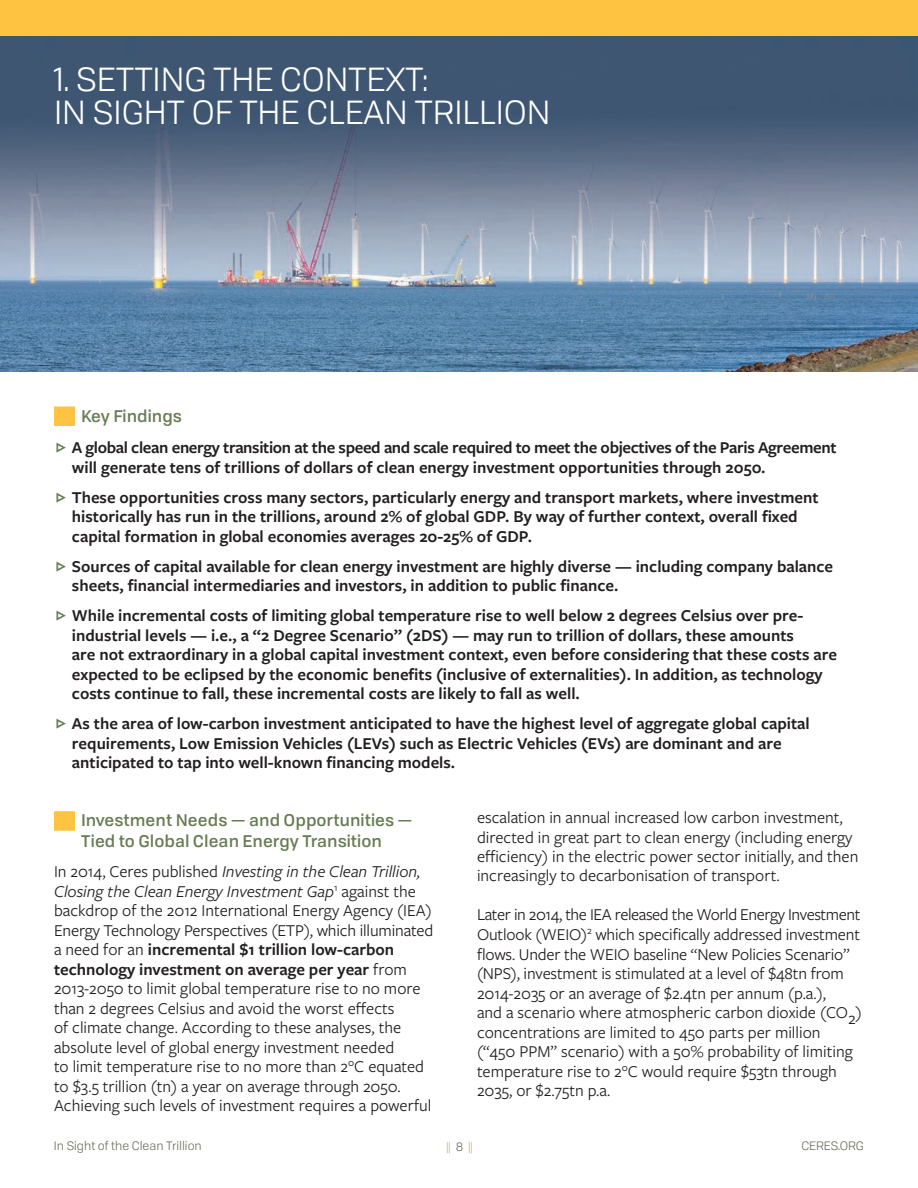
<style>
.page{position:relative;width:918px;height:1188px;background:#fff}
.page>*{position:absolute;margin:0;border:0;box-sizing:border-box;transform-origin:0 0}
.t1{font:33px/33px "Tofino";color:#fff}
.t2{font:17.25px/19.5px "Freight Sans Pro";color:#231f20}
.t3{font:600 17.25px/19.5px "Freight Sans Pro";color:#231f20}
.t4{font:600 17.25px/19.5px "Freight Sans Pro";letter-spacing:-.02em;color:#231f20}
.t5{font:500 16.5px/21px "Tofino";color:#667c52}
.t6{font:12px "Tofino";color:#6d6c5c}
.s1{font-weight:400;color:#667c52}
.s2{font-style:italic}
.s3{font-weight:600}
</style>
<div class="page">
<img style="left:0;top:36px;width:918px;height:336px">
<div style="left:54px;top:406px;width:21px;height:20px;background:#fec340"></div>
<div style="left:0;top:0;width:918px;height:36px;background:#fec340"></div>
<div style="left:54px;top:811px;width:21px;height:20px;background:#fec340"></div>
<h1 class="t1" style="left:54px;top:63px;width:498px">1. SETTING THE CONTEXT:<br>IN SIGHT OF THE CLEAN TRILLION</h1>
<p class="t5" style="left:81px;top:405px;width:102px">Key Findings</p>
<p class="t4" style="left:72px;top:438px;width:766px;text-indent:-18px"><span class="s1">•</span> A global clean energy transition at the speed and scale required to meet the objectives of the Paris Agreement will generate tens of trillions of dollars of clean energy investment opportunities through 2050.</p>
<p class="t3" style="left:72px;top:487px;width:748px;text-indent:-18px"><span class="s1">•</span> These opportunities cross many sectors, particularly energy and transport markets, where investment historically has run in the trillions, around 2% of global GDP. By way of further context, overall fixed capital formation in global economies averages 20-25% of GDP.</p>
<p class="t3" style="left:72px;top:556px;width:763px;text-indent:-18px"><span class="s1">•</span> Sources of capital available for clean energy investment are highly diverse — including company balance sheets, financial intermediaries and investors, in addition to public finance.</p>
<p class="t3" style="left:72px;top:606px;width:766px;text-indent:-18px"><span class="s1">•</span> While incremental costs of limiting global temperature rise to well below 2 degrees Celsius over pre&shy;industrial levels — i.e., a “2 Degree Scenario” (2DS) — may run to trillion of dollars, these amounts<br>are not extraordinary in a global capital investment context, even before considering that these costs are expected to be eclipsed by the economic benefits (inclusive of externalities). In addition, as technology costs continue to fall, these incremental costs are likely to fall as well.</p>
<p class="t3" style="left:72px;top:714px;width:739px;text-indent:-18px"><span class="s1">•</span> As the area of low-carbon investment anticipated to have the highest level of aggregate global capital requirements, Low Emission Vehicles (LEVs) such as Electric Vehicles (EVs) are dominant and are anticipated to tap into well-known financing models.</p>
<p class="t5" style="left:81px;top:810px;width:333px">Investment Needs — and Opportunities —<br>Tied to Global Clean Energy Transition</p>
<p class="t2" style="left:54px;top:862px;width:381px">In 2014, Ceres published <span class="s2">Investing in the Clean Trillion, Closing the Clean Energy Investment Gap</span><sup>1</sup> against the backdrop of the 2012 International Energy Agency (IEA)<br>Energy Technology Perspectives (ETP), which illuminated a need for an <span class="s3">incremental $1 trillion low-carbon technology investment on average per year</span> from 2013-2050 to limit global temperature rise to no more than 2 degrees Celsius and avoid the worst effects<br>of climate change. According to these analyses, the absolute level of global energy investment needed<br>to limit temperature rise to no more than 2°C equated to $3.5 trillion (tn) a year on average through 2050.<br>Achieving such levels of investment requires a powerful</p>
<p class="t2" style="left:477px;top:807px;width:383px">escalation in annual increased low carbon investment, directed in great part to clean energy (including energy efficiency) in the electric power sector initially, and then increasingly to decarbonisation of transport.</p>
<p class="t2" style="left:477px;top:905px;width:386px">Later in 2014, the IEA released the World Energy Investment Outlook (WEIO)<sup>2</sup> which specifically addressed investment flows. Under the WEIO baseline “New Policies Scenario” (NPS), investment is stimulated at a level of $48tn from 2014-2035 or an average of $2.4tn per annum (p.a.),<br>and a scenario where atmospheric carbon dioxide (CO2) concentrations are limited to 450 parts per million (“450 PPM” scenario) with a 50% probability of limiting temperature rise to 2°C would require $53tn through 2035, or $2.75tn p.a.</p>
<p class="t6" style="left:54px;top:1139px;width:149px">IN SIGHT OF THE CLEAN TRILLION</p>
<p class="t6" style="left:456px;top:1140px;width:9px">8</p>
<p class="t6" style="left:801px;top:1139px;width:64px">CERES.ORG</p>
</div>
